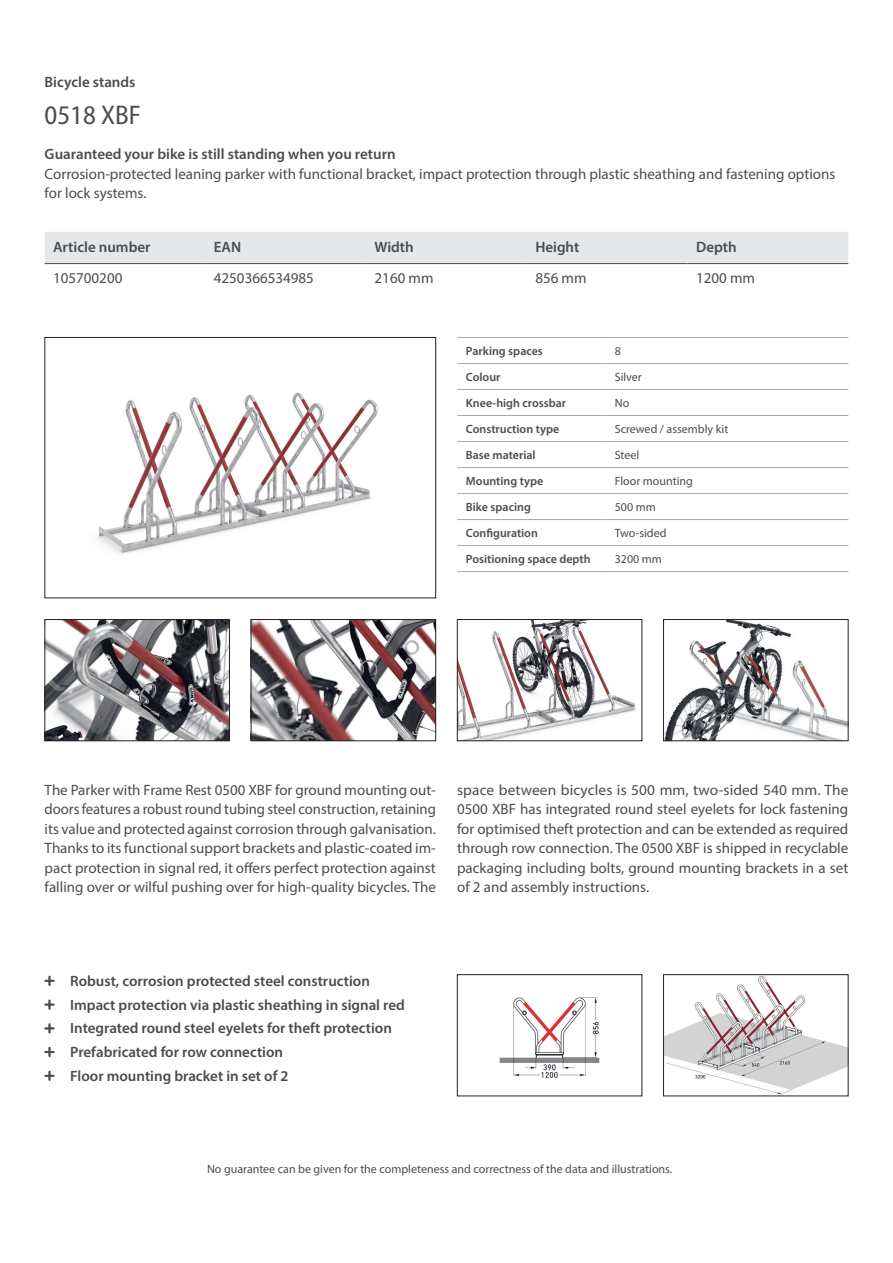
<style>
.page{position:relative;width:893px;height:1263px;background:#fff}
.page>*{position:absolute;margin:0;border:0;box-sizing:border-box;transform-origin:0 0}
.t1{font:semi-condensed 27px "Myriad Pro";color:#4b4c4d}
.t2{font:15px/19.5px "Myriad Pro";color:#4b4c4d;text-align:justify}
.t3{font:600 15px/23.7px "Myriad Pro";color:#4b4c4d}
.t4{font:12px "Myriad Pro";color:#4b4c4d}
.t5{font:600 12px "Myriad Pro";color:#4b4c4d}
</style>
<div class="page">
<img style="left:96px;top:392px;width:282px;height:162px">
<div style="left:45px;top:337px;width:391px;height:261px;border:1px solid #231f20"></div>
<img style="left:47px;top:621px;width:181px;height:118px">
<div style="left:45px;top:619px;width:185px;height:122px;border:1px solid #231f20"></div>
<img style="left:253px;top:621px;width:181px;height:118px">
<div style="left:251px;top:619px;width:185px;height:122px;border:1px solid #231f20"></div>
<img style="left:665px;top:621px;width:181px;height:118px">
<div style="left:663px;top:619px;width:185px;height:122px;border:1px solid #231f20"></div>
<img style="left:459px;top:621px;width:178px;height:118px">
<div style="left:457px;top:619px;width:185px;height:122px;border:1px solid #231f20"></div>
<div style="left:45px;top:232px;width:803px;height:31px;background:#e6e7e9"></div>
<hr style="left:45px;top:263px;width:160px;height:1px;background:#4b4c4d">
<hr style="left:205px;top:263px;width:161px;height:1px;background:#4b4c4d">
<hr style="left:366px;top:263px;width:161px;height:1px;background:#4b4c4d">
<hr style="left:527px;top:263px;width:161px;height:1px;background:#4b4c4d">
<hr style="left:688px;top:263px;width:160px;height:1px;background:#4b4c4d">
<hr style="left:457px;top:337px;width:149px;height:1px;background:#a8a9ad">
<hr style="left:606px;top:337px;width:242px;height:1px;background:#a8a9ad">
<hr style="left:457px;top:363px;width:149px;height:1px;background:#a8a9ad">
<hr style="left:606px;top:363px;width:242px;height:1px;background:#a8a9ad">
<hr style="left:457px;top:389px;width:149px;height:1px;background:#a8a9ad">
<hr style="left:606px;top:389px;width:242px;height:1px;background:#a8a9ad">
<hr style="left:457px;top:415px;width:149px;height:1px;background:#a8a9ad">
<hr style="left:606px;top:415px;width:242px;height:1px;background:#a8a9ad">
<hr style="left:457px;top:441px;width:149px;height:1px;background:#a8a9ad">
<hr style="left:606px;top:441px;width:242px;height:1px;background:#a8a9ad">
<hr style="left:457px;top:467px;width:149px;height:1px;background:#a8a9ad">
<hr style="left:606px;top:467px;width:242px;height:1px;background:#a8a9ad">
<hr style="left:457px;top:493px;width:149px;height:1px;background:#a8a9ad">
<hr style="left:606px;top:493px;width:242px;height:1px;background:#a8a9ad">
<hr style="left:457px;top:519px;width:149px;height:1px;background:#a8a9ad">
<hr style="left:606px;top:519px;width:242px;height:1px;background:#a8a9ad">
<hr style="left:457px;top:545px;width:149px;height:1px;background:#a8a9ad">
<hr style="left:606px;top:545px;width:242px;height:1px;background:#a8a9ad">
<hr style="left:457px;top:571px;width:149px;height:1px;background:#a8a9ad">
<hr style="left:606px;top:571px;width:242px;height:1px;background:#a8a9ad">
<img style="left:665px;top:976px;width:181px;height:118px">
<div style="left:663px;top:974px;width:185px;height:122px;border:1px solid #231f20"></div>
<img style="left:499px;top:997px;width:101px;height:81px">
<div style="left:457px;top:974px;width:185px;height:122px;border:1px solid #231f20"></div>
<p class="t3" style="left:45px;top:70px;width:92px">Bicycle stands</p>
<h1 class="t1" style="left:45px;top:99px;width:98px">0518 XBF</h1>
<p class="t3" style="left:45px;top:142px;width:352px">Guaranteed your bike is still standing when you return</p>
<p class="t2" style="left:45px;top:164px;width:792px">Corrosion-protected leaning parker with functional bracket, impact protection through plastic sheathing and fastening options for lock systems.</p>
<p class="t3" style="left:53px;top:234px;width:99px">Article number</p>
<p class="t3" style="left:214px;top:234px;width:29px">EAN</p>
<p class="t3" style="left:375px;top:234px;width:41px">Width</p>
<p class="t3" style="left:535px;top:234px;width:46px">Height</p>
<p class="t3" style="left:696px;top:234px;width:42px">Depth</p>
<p class="t2" style="left:53px;top:268px;width:71px">105700200</p>
<p class="t2" style="left:214px;top:268px;width:102px">4250366534985</p>
<p class="t2" style="left:375px;top:268px;width:60px">2160 mm</p>
<p class="t2" style="left:535px;top:268px;width:53px">856 mm</p>
<p class="t2" style="left:696px;top:268px;width:60px">1200 mm</p>
<p class="t5" style="left:466px;top:343px;width:78px">Parking spaces</p>
<p class="t4" style="left:615px;top:344px;width:8px">8</p>
<p class="t5" style="left:466px;top:369px;width:36px">Colour</p>
<p class="t4" style="left:615px;top:370px;width:29px">Silver</p>
<p class="t5" style="left:466px;top:395px;width:102px">Knee-high crossbar</p>
<p class="t4" style="left:615px;top:396px;width:16px">No</p>
<p class="t5" style="left:466px;top:421px;width:95px">Construction type</p>
<p class="t4" style="left:615px;top:422px;width:115px">Screwed / assembly kit</p>
<p class="t5" style="left:466px;top:447px;width:71px">Base material</p>
<p class="t4" style="left:615px;top:448px;width:26px">Steel</p>
<p class="t5" style="left:466px;top:473px;width:79px">Mounting type</p>
<p class="t4" style="left:615px;top:474px;width:80px">Floor mounting</p>
<p class="t5" style="left:466px;top:499px;width:67px">Bike spacing</p>
<p class="t4" style="left:615px;top:500px;width:43px">500 mm</p>
<p class="t5" style="left:466px;top:525px;width:74px">Configuration</p>
<p class="t4" style="left:615px;top:526px;width:53px">Two-sided</p>
<p class="t5" style="left:466px;top:551px;width:126px">Positioning space depth</p>
<p class="t4" style="left:615px;top:552px;width:49px">3200 mm</p>
<p class="t2" style="left:45px;top:780px;width:393px">The Parker with Frame Rest 0500 XBF for ground mounting out&shy;doors features a robust round tubing steel construction, retaining its value and protected against corrosion through galvanisation.<br>Thanks to its functional support brackets and plastic-coated im&shy;pact protection in signal red, it offers perfect protection against falling over or wilful pushing over for high-quality bicycles. The</p>
<p class="t2" style="left:457px;top:780px;width:393px">space between bicycles is 500 mm, two-sided 540 mm. The 0500 XBF has integrated round steel eyelets for lock fastening for optimised theft protection and can be extended as required through row connection. The 0500 XBF is shipped in recyclable packaging including bolts, ground mounting brackets in a set of 2 and assembly instructions.</p>
<p class="t3" style="left:70px;top:968px;width:336px">Robust, corrosion protected steel construction Impact protection via plastic sheathing in signal red Integrated round steel eyelets for theft protection Prefabricated for row connection<br>Floor mounting bracket in set of 2</p>
<p class="t4" style="left:207px;top:1161px;width:467px">No guarantee can be given for the completeness and correctness of the data and illustrations.</p>
</div>
